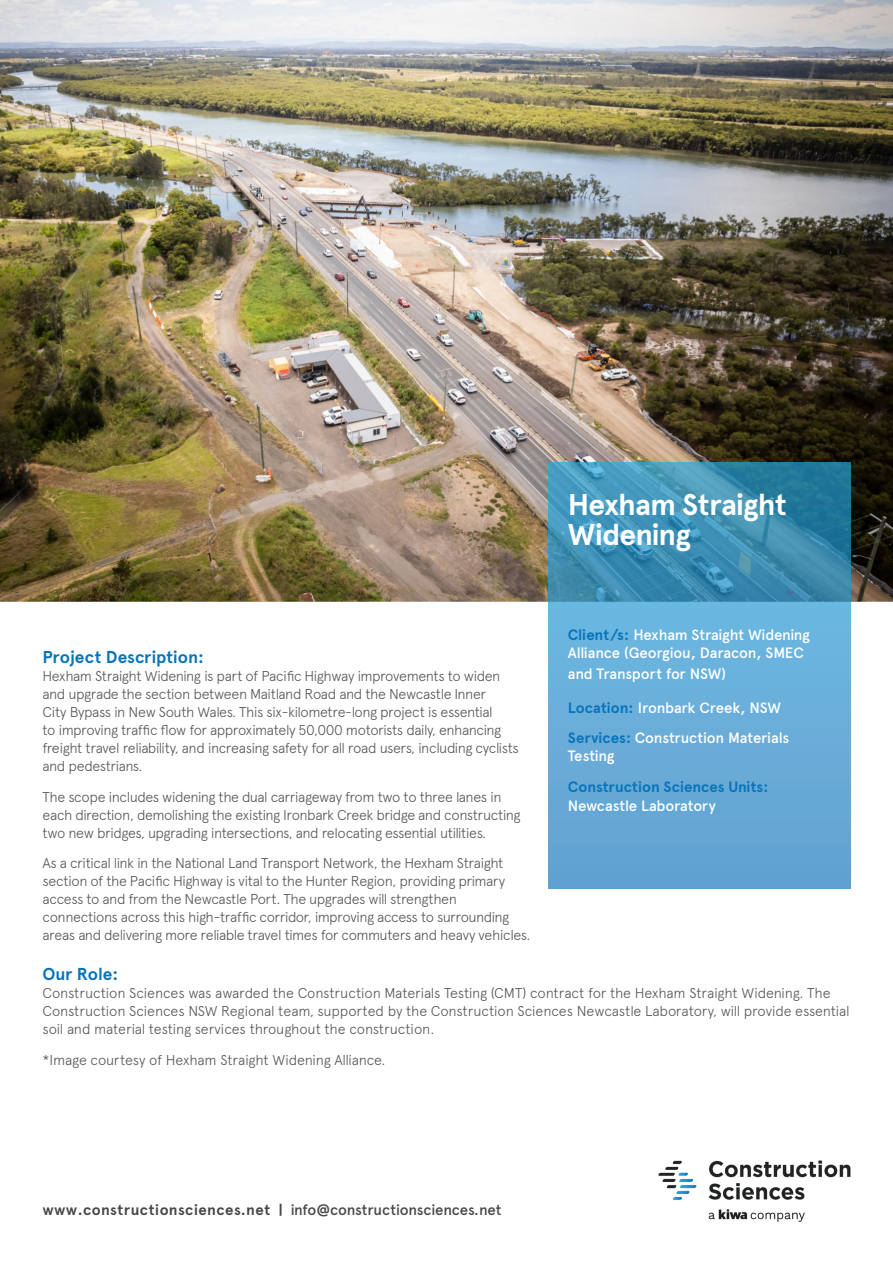
<style>
.page{position:relative;width:893px;height:1263px;background:#fff}
.page>*{position:absolute;margin:0;border:0;box-sizing:border-box;transform-origin:0 0}
.t1{font:700 30px/30px "Apercu";letter-spacing:-.025em;color:#fff}
.t2{font:700 17.25px "Apercu";color:#0874b9}
.t3{font:500 15px/18px "Apercu";letter-spacing:-.015em;color:#fff}
.t4{font:700 15px "Apercu";letter-spacing:.025em;color:#484648}
.t5{font:700 15px "Apercu";color:#0874b9}
.t6{font:300 14.25px/18px "Apercu";letter-spacing:-.03em;color:#57585a}
.s1{font-weight:700;color:#0874b9}
.s2{font-weight:500}
</style>
<div class="page">
<img style="left:658px;top:1160px;width:192px;height:62px">
<img style="left:0;top:0;width:893px;height:601px">
<svg style="left:549px;top:462px;width:301px;height:426px;background:#58a2cb"></svg>
<p class="t1" style="left:568px;top:489px;width:221px">Hexham Straight<br>Widening</p>
<p class="t3" style="left:568px;top:626px;width:244px"><span class="s1">Client/s:</span> Hexham Straight Widening<br>Alliance (Georgiou, Daracon, SMEC</p>
<p class="t3" style="left:568px;top:665px;width:160px">and Transport for NSW)</p>
<p class="t3" style="left:568px;top:698px;width:215px"><span class="s1">Location:</span> Ironbark Creek, NSW</p>
<p class="t3" style="left:568px;top:729px;width:223px"><span class="s1">Services:</span> Construction Materials<br>Testing</p>
<p class="t5" style="left:568px;top:778px;width:202px">Construction Sciences Units:</p>
<p class="t3" style="left:568px;top:797px;width:149px">Newcastle Laboratory</p>
<p class="t2" style="left:43px;top:646px;width:163px">Project Description:</p>
<p class="t6" style="left:43px;top:667px;width:478px">Hexham Straight Widening is part of Pacific Highway improvements to widen and upgrade the section between Maitland Road and the Newcastle Inner<br>City Bypass in New South Wales. This six-kilometre-long project is essential<br>to improving traffic flow for approximately 50,000 motorists daily, enhancing freight travel reliability, and increasing safety for all road users, including cyclists and pedestrians.</p>
<p class="t6" style="left:43px;top:787px;width:479px">The scope includes widening the dual carriageway from two to three lanes in each direction, demolishing the existing Ironbark Creek bridge and constructing two new bridges, upgrading intersections, and relocating essential utilities.</p>
<p class="t6" style="left:43px;top:854px;width:489px">As a critical link in the National Land Transport Network, the Hexham Straight section of the Pacific Highway is vital to the Hunter Region, providing primary access to and from the Newcastle Port. The upgrades will strengthen connections across this high-traffic corridor, improving access to surrounding areas and delivering more reliable travel times for commuters and heavy vehicles.</p>
<p class="t2" style="left:43px;top:964px;width:77px">Our Role:</p>
<p class="t6" style="left:43px;top:984px;width:808px">Construction Sciences was awarded the Construction Materials Testing (CMT) contract for the Hexham Straight Widening. The<br>Construction Sciences NSW Regional team, supported by the Construction Sciences Newcastle Laboratory, will provide essential soil and material testing services throughout the construction.</p>
<p class="t6" style="left:43px;top:1051px;width:345px">*Image courtesy of Hexham Straight Widening Alliance.</p>
<p class="t4" style="left:43px;top:1201px;width:460px">www.constructionsciences.net | <span class="s2">info@constructionsciences.net</span></p>
</div>
